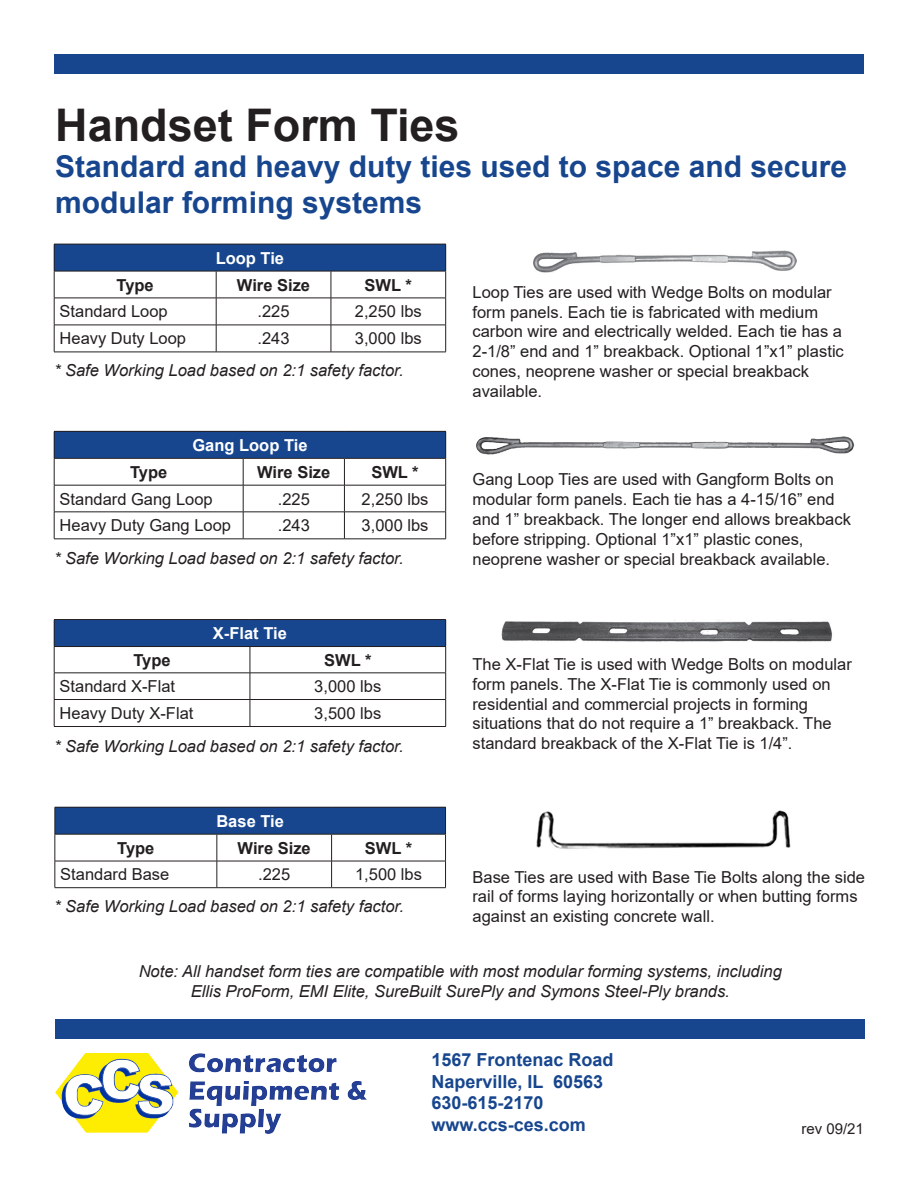
<style>
.page{position:relative;width:918px;height:1188px;background:#fff}
.page>*{position:absolute;margin:0;border:0;box-sizing:border-box;transform-origin:0 0}
.t1{font:700 45px "Arial";color:#231f20}
.t2{font:700 30px/36px "Arial";color:#17468e}
.t3{font:700 18px/21.6px "Arial";color:#17468e}
.t4{font:16.5px/19.8px "Arial";color:#231f20}
.t5{font:italic 16.5px "Arial";color:#231f20}
.t6{font:700 16.5px "Arial";color:#231f20}
.t7{font:700 16.5px "Arial";color:#fff}
.t8{font:15px "Arial";color:#231f20}
</style>
<div class="page">
<div style="left:55px;top:1019px;width:810px;height:20px;background:#17468e"></div>
<div style="left:54px;top:54px;width:810px;height:20px;background:#17468e"></div>
<img style="left:55px;top:1053px;width:311px;height:81px">
<img style="left:533px;top:251px;width:264px;height:21px">
<div style="left:54px;top:244px;width:392px;height:27px;background:#17468e"></div>
<hr style="left:54px;top:244px;width:162px;height:1px;background:#231f20">
<hr style="left:216px;top:244px;width:115px;height:1px;background:#231f20">
<hr style="left:331px;top:244px;width:115px;height:1px;background:#231f20">
<hr style="left:54px;top:271px;width:162px;height:1px;background:#231f20">
<hr style="left:216px;top:271px;width:115px;height:1px;background:#231f20">
<hr style="left:331px;top:271px;width:115px;height:1px;background:#231f20">
<hr style="left:54px;top:298px;width:162px;height:1px;background:#231f20">
<hr style="left:216px;top:298px;width:115px;height:1px;background:#231f20">
<hr style="left:331px;top:298px;width:115px;height:1px;background:#231f20">
<svg style="left:54px;top:244px;width:1px;height:108px"></svg>
<hr style="left:54px;top:325px;width:162px;height:1px;background:#231f20">
<hr style="left:216px;top:325px;width:115px;height:1px;background:#231f20">
<svg style="left:216px;top:271px;width:1px;height:81px"></svg>
<hr style="left:331px;top:325px;width:115px;height:1px;background:#231f20">
<svg style="left:331px;top:271px;width:1px;height:81px"></svg>
<svg style="left:445px;top:244px;width:1px;height:108px"></svg>
<hr style="left:54px;top:352px;width:162px;height:1px;background:#231f20">
<hr style="left:216px;top:352px;width:115px;height:1px;background:#231f20">
<hr style="left:331px;top:352px;width:115px;height:1px;background:#231f20">
<div style="left:54px;top:431px;width:392px;height:27px;background:#17468e"></div>
<hr style="left:54px;top:431px;width:189px;height:1px;background:#231f20">
<hr style="left:243px;top:431px;width:101px;height:1px;background:#231f20">
<hr style="left:344px;top:431px;width:102px;height:1px;background:#231f20">
<hr style="left:54px;top:458px;width:189px;height:1px;background:#231f20">
<hr style="left:243px;top:458px;width:101px;height:1px;background:#231f20">
<hr style="left:344px;top:458px;width:102px;height:1px;background:#231f20">
<hr style="left:54px;top:485px;width:189px;height:1px;background:#231f20">
<hr style="left:243px;top:485px;width:101px;height:1px;background:#231f20">
<hr style="left:344px;top:485px;width:102px;height:1px;background:#231f20">
<svg style="left:54px;top:432px;width:1px;height:107px"></svg>
<hr style="left:54px;top:512px;width:189px;height:1px;background:#231f20">
<hr style="left:243px;top:512px;width:101px;height:1px;background:#231f20">
<svg style="left:243px;top:459px;width:1px;height:80px"></svg>
<hr style="left:344px;top:512px;width:102px;height:1px;background:#231f20">
<svg style="left:344px;top:459px;width:1px;height:80px"></svg>
<svg style="left:445px;top:432px;width:1px;height:107px"></svg>
<hr style="left:54px;top:539px;width:189px;height:1px;background:#231f20">
<hr style="left:243px;top:539px;width:101px;height:1px;background:#231f20">
<hr style="left:344px;top:539px;width:102px;height:1px;background:#231f20">
<img style="left:477px;top:436px;width:378px;height:19px">
<div style="left:54px;top:620px;width:392px;height:27px;background:#17468e"></div>
<hr style="left:54px;top:619px;width:196px;height:1px;background:#231f20">
<hr style="left:250px;top:619px;width:196px;height:1px;background:#231f20">
<hr style="left:54px;top:646px;width:196px;height:1px;background:#231f20">
<hr style="left:250px;top:646px;width:196px;height:1px;background:#231f20">
<hr style="left:54px;top:673px;width:196px;height:1px;background:#231f20">
<hr style="left:250px;top:673px;width:196px;height:1px;background:#231f20">
<svg style="left:54px;top:620px;width:1px;height:106px"></svg>
<hr style="left:54px;top:699px;width:196px;height:1px;background:#231f20">
<hr style="left:250px;top:699px;width:196px;height:1px;background:#231f20">
<svg style="left:250px;top:647px;width:1px;height:79px"></svg>
<svg style="left:445px;top:620px;width:1px;height:106px"></svg>
<hr style="left:54px;top:726px;width:196px;height:1px;background:#231f20">
<hr style="left:250px;top:726px;width:196px;height:1px;background:#231f20">
<img style="left:501px;top:619px;width:331px;height:23px">
<div style="left:55px;top:807px;width:391px;height:27px;background:#17468e"></div>
<hr style="left:55px;top:807px;width:162px;height:1px;background:#231f20">
<hr style="left:217px;top:807px;width:115px;height:1px;background:#231f20">
<hr style="left:332px;top:807px;width:114px;height:1px;background:#231f20">
<hr style="left:55px;top:834px;width:162px;height:1px;background:#231f20">
<hr style="left:217px;top:834px;width:115px;height:1px;background:#231f20">
<hr style="left:332px;top:834px;width:114px;height:1px;background:#231f20">
<hr style="left:55px;top:861px;width:162px;height:1px;background:#231f20">
<hr style="left:217px;top:861px;width:115px;height:1px;background:#231f20">
<hr style="left:332px;top:861px;width:114px;height:1px;background:#231f20">
<svg style="left:55px;top:807px;width:1px;height:80px"></svg>
<svg style="left:217px;top:834px;width:1px;height:53px"></svg>
<svg style="left:331px;top:834px;width:1px;height:53px"></svg>
<svg style="left:445px;top:807px;width:1px;height:80px"></svg>
<hr style="left:55px;top:887px;width:162px;height:1px;background:#231f20">
<hr style="left:217px;top:887px;width:115px;height:1px;background:#231f20">
<hr style="left:332px;top:887px;width:114px;height:1px;background:#231f20">
<img style="left:536px;top:810px;width:255px;height:39px">
<p class="t1" style="left:55px;top:93px;width:406px">Handset Form Ties</p>
<p class="t2" style="left:55px;top:149px;width:793px">Standard and heavy duty ties used to space and secure modular forming systems</p>
<p class="t7" style="left:216px;top:246px;width:70px">Loop Tie</p>
<p class="t6" style="left:117px;top:273px;width:39px">Type</p>
<p class="t6" style="left:237px;top:273px;width:75px">Wire Size</p>
<p class="t6" style="left:365px;top:273px;width:49px">SWL *</p>
<p class="t4" style="left:60px;top:302px;width:110px">Standard Loop</p>
<p class="t4" style="left:258px;top:302px;width:34px">.225</p>
<p class="t4" style="left:355px;top:302px;width:68px">2,250 lbs</p>
<p class="t4" style="left:60px;top:329px;width:128px">Heavy Duty Loop</p>
<p class="t4" style="left:258px;top:329px;width:34px">.243</p>
<p class="t4" style="left:355px;top:329px;width:68px">3,000 lbs</p>
<p class="t5" style="left:54px;top:360px;width:351px">* Safe Working Load based on 2:1 safety factor.</p>
<p class="t7" style="left:192px;top:433px;width:117px">Gang Loop Tie</p>
<p class="t6" style="left:130px;top:460px;width:39px">Type</p>
<p class="t6" style="left:257px;top:460px;width:75px">Wire Size</p>
<p class="t6" style="left:371px;top:460px;width:49px">SWL *</p>
<p class="t4" style="left:60px;top:489px;width:155px">Standard Gang Loop</p>
<p class="t4" style="left:278px;top:489px;width:34px">.225</p>
<p class="t4" style="left:362px;top:489px;width:68px">2,250 lbs</p>
<p class="t4" style="left:60px;top:516px;width:173px">Heavy Duty Gang Loop</p>
<p class="t4" style="left:278px;top:516px;width:34px">.243</p>
<p class="t4" style="left:362px;top:516px;width:68px">3,000 lbs</p>
<p class="t5" style="left:54px;top:547px;width:351px">* Safe Working Load based on 2:1 safety factor.</p>
<p class="t7" style="left:213px;top:622px;width:75px">X-Flat Tie</p>
<p class="t6" style="left:133px;top:648px;width:39px">Type</p>
<p class="t6" style="left:324px;top:648px;width:49px">SWL *</p>
<p class="t4" style="left:60px;top:676px;width:117px">Standard X-Flat</p>
<p class="t4" style="left:314px;top:676px;width:68px">3,000 lbs</p>
<p class="t4" style="left:60px;top:703px;width:135px">Heavy Duty X-Flat</p>
<p class="t4" style="left:314px;top:703px;width:68px">3,500 lbs</p>
<p class="t5" style="left:54px;top:735px;width:351px">* Safe Working Load based on 2:1 safety factor.</p>
<p class="t7" style="left:216px;top:809px;width:69px">Base Tie</p>
<p class="t4" style="left:472px;top:282px;width:373px">Loop Ties are used with Wedge Bolts on modular form panels. Each tie is fabricated with medium carbon wire and electrically welded. Each tie has a 2-1/8” end and 1” breakback. Optional 1”x1” plastic cones, neoprene washer or special breakback available.</p>
<p class="t4" style="left:472px;top:470px;width:380px">Gang Loop Ties are used with Gangform Bolts on modular form panels. Each tie has a 4-15/16” end and 1” breakback. The longer end allows breakback before stripping. Optional 1”x1” plastic cones, neoprene washer or special breakback available.</p>
<p class="t4" style="left:472px;top:654px;width:381px">The X-Flat Tie is used with Wedge Bolts on modular form panels. The X-Flat Tie is commonly used on residential and commercial projects in forming situations that do not require a 1” breakback. The standard breakback of the X-Flat Tie is 1/4”.</p>
<p class="t6" style="left:117px;top:836px;width:39px">Type</p>
<p class="t6" style="left:238px;top:836px;width:75px">Wire Size</p>
<p class="t6" style="left:365px;top:836px;width:49px">SWL *</p>
<p class="t4" style="left:60px;top:865px;width:111px">Standard Base</p>
<p class="t4" style="left:258px;top:865px;width:34px">.225</p>
<p class="t4" style="left:355px;top:865px;width:68px">1,500 lbs</p>
<p class="t4" style="left:472px;top:867px;width:394px">Base Ties are used with Base Tie Bolts along the side rail of forms laying horizontally or when butting forms against an existing concrete wall.</p>
<p class="t5" style="left:139px;top:960px;width:645px">Note: All handset form ties are compatible with most modular forming systems, including</p>
<p class="t5" style="left:191px;top:980px;width:541px">Ellis ProForm, EMI Elite, SureBuilt SurePly and Symons Steel-Ply brands.</p>
<p class="t5" style="left:54px;top:896px;width:351px">* Safe Working Load based on 2:1 safety factor.</p>
<p class="t3" style="left:431px;top:1049px;width:184px">1567 Frontenac Road<br>Naperville, IL 60563<br>630-615-2170 www.ccs-ces.com</p>
<p class="t8" style="left:801px;top:1118px;width:64px">rev 09/21</p>
</div>
